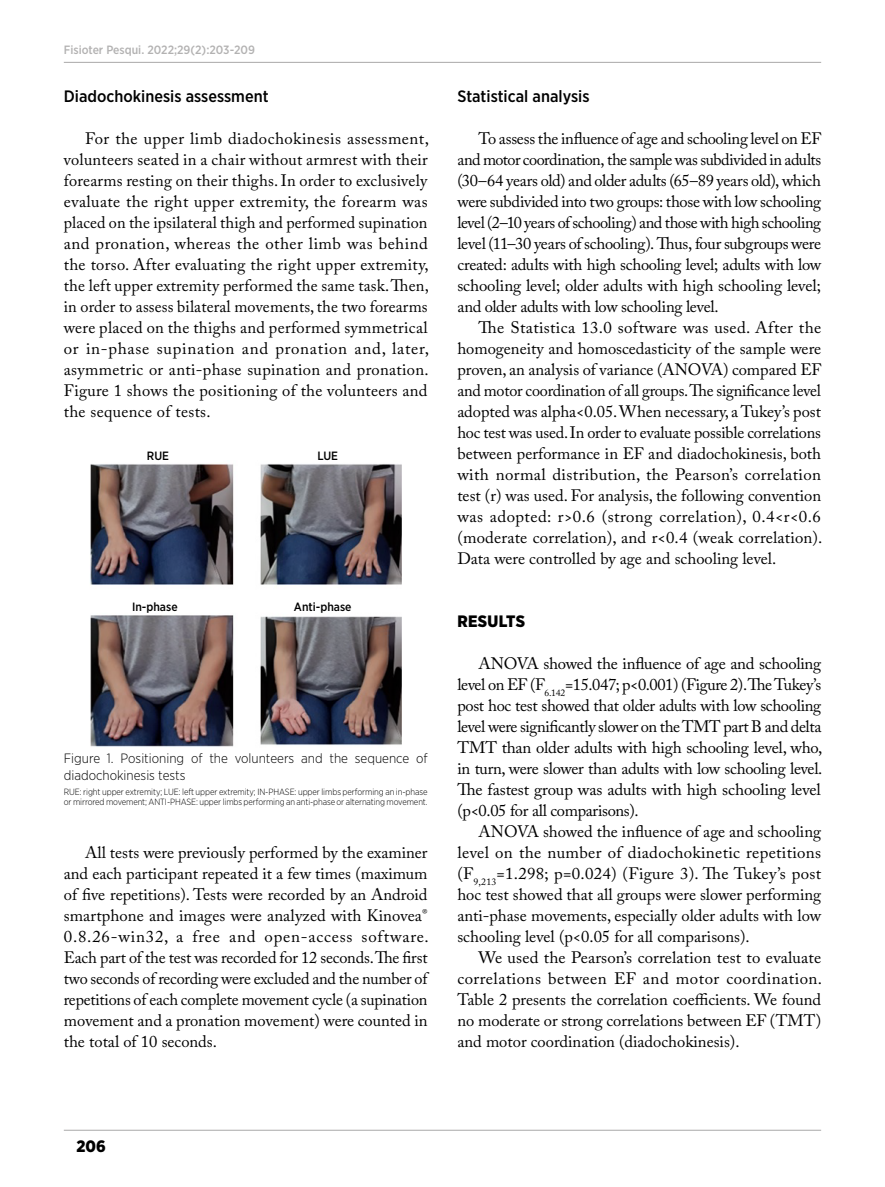
<style>
.page{position:relative;width:885px;height:1187px;background:#fff}
.page>*{position:absolute;margin:0;border:0;box-sizing:border-box;transform-origin:0 0}
.t1{font:16.5px/21px "Adobe Caslon Pro";color:#000;text-align:justify}
.t2{font:500 16.5px "Gotham Narrow";color:#000}
.t3{font:900 16.5px "Gotham Narrow";letter-spacing:.015em;color:#000}
.t4{font:300 13.5px/16.2px "Gotham Narrow";color:#000}
.t5{font:500 12px "Gotham Narrow";color:#b3b2b2}
.t6{font:500 12px "Gotham Narrow";color:#000}
.t7{font:300 9px/10.8px "Gotham Narrow";letter-spacing:-.01em;color:#000}
</style>
<div class="page">
<hr style="left:64px;top:62px;width:757px;height:1px;background:#b3b2b2">
<hr style="left:64px;top:1129px;width:757px;height:1px;background:#b3b2b2">
<img style="left:90px;top:464px;width:311px;height:283px">
<div style="left:99px;top:591px;width:124px;height:20px;background:#fff"></div>
<div style="left:268px;top:591px;width:125px;height:20px;background:#fff"></div>
<p class="t5" style="left:64px;top:42px;width:193px">Fisioter Pesqui. 2022;29(2):203-209</p>
<p class="t2" style="left:64px;top:86px;width:206px">Diadochokinesis assessment</p>
<p class="t1" style="left:64px;top:128px;width:366px;text-indent:21px">For the upper limb diadochokinesis assessment, volunteers seated in a chair without armrest with their forearms resting on their thighs. In order to exclusively evaluate the right upper extremity, the forearm was placed on the ipsilateral thigh and performed supination and pronation, whereas the other limb was behind the torso. After evaluating the right upper extremity, the left upper extremity performed the same task. Then, in order to assess bilateral movements, the two forearms were placed on the thighs and performed symmetrical or in-phase supination and pronation and, later, asymmetric or anti-phase supination and pronation.<br>Figure 1 shows the positioning of the volunteers and the sequence of tests.</p>
<p class="t6" style="left:147px;top:448px;width:24px">RUE</p>
<p class="t6" style="left:317px;top:448px;width:22px">LUE</p>
<p class="t6" style="left:132px;top:599px;width:47px">In-phase</p>
<p class="t6" style="left:294px;top:599px;width:59px">Anti-phase</p>
<p class="t4" style="left:64px;top:750px;width:365px">Figure 1. Positioning of the volunteers and the sequence of diadochokinesis tests</p>
<p class="t7" style="left:64px;top:785px;width:365px">RUE: right upper extremity; LUE: left upper extremity; IN-PHASE: upper limbs performing an in-phase or mirrored movement; ANTI-PHASE: upper limbs performing an anti-phase or alternating movement.</p>
<p class="t1" style="left:64px;top:842px;width:366px;text-indent:21px">All tests were previously performed by the examiner and each participant repeated it a few times (maximum of five repetitions). Tests were recorded by an Android smartphone and images were analyzed with Kinovea<sup>® </sup>0.8.26-win32, a free and open-access software.<br>Each part of the test was recorded for 12 seconds. The first two seconds of recording were excluded and the number of repetitions of each complete movement cycle (a supination movement and a pronation movement) were counted in the total of 10 seconds.</p>
<p class="t2" style="left:457px;top:86px;width:134px">Statistical analysis</p>
<p class="t1" style="left:457px;top:128px;width:365px;text-indent:21px">To assess the influence of age and schooling level on EF and motor coordination, the sample was subdivided in adults (30–64 years old) and older adults (65–89 years old), which were subdivided into two groups: those with low schooling level (2–10 years of schooling) and those with high schooling level (11–30 years of schooling). Thus, four subgroups were created: adults with high schooling level; adults with low schooling level; older adults with high schooling level; and older adults with low schooling level.</p>
<p class="t1" style="left:457px;top:317px;width:366px;text-indent:21px">The Statistica 13.0 software was used. After the homogeneity and homoscedasticity of the sample were proven, an analysis of variance (ANOVA) compared EF and motor coordination of all groups. The significance level adopted was alpha&lt;0.05. When necessary, a Tukey’s post hoc test was used. In order to evaluate possible correlations between performance in EF and diadochokinesis, both with normal distribution, the Pearson’s correlation test (r) was used. For analysis, the following convention was adopted: r&gt;0.6 (strong correlation), 0.4&lt;r&lt;0.6 (moderate correlation), and r&lt;0.4 (weak correlation).<br>Data were controlled by age and schooling level.</p>
<p class="t3" style="left:457px;top:610px;width:69px">RESULTS</p>
<p class="t1" style="left:457px;top:653px;width:366px;text-indent:21px">ANOVA showed the influence of age and schooling level on EF (F<sub>6.142</sub>=15.047; p&lt;0.001) (Figure 2).The Tukey’s post hoc test showed that older adults with low schooling level were significantly slower on the TMT part B and delta TMT than older adults with high schooling level, who, in turn, were slower than adults with low schooling level.<br>The fastest group was adults with high schooling level (p&lt;0.05 for all comparisons).</p>
<p class="t1" style="left:457px;top:821px;width:365px;text-indent:21px">ANOVA showed the influence of age and schooling level on the number of diadochokinetic repetitions (F<sub>9,213</sub>=1.298; p=0.024) (Figure 3). The Tukey’s post hoc test showed that all groups were slower performing anti-phase movements, especially older adults with low schooling level (p&lt;0.05 for all comparisons).</p>
<p class="t1" style="left:457px;top:947px;width:366px;text-indent:21px">We used the Pearson’s correlation test to evaluate correlations between EF and motor coordination.<br>Table 2 presents the correlation coefficients. We found no moderate or strong correlations between EF (TMT) and motor coordination (diadochokinesis).</p>
<p class="t3" style="left:77px;top:1135px;width:31px">206</p>
</div>
